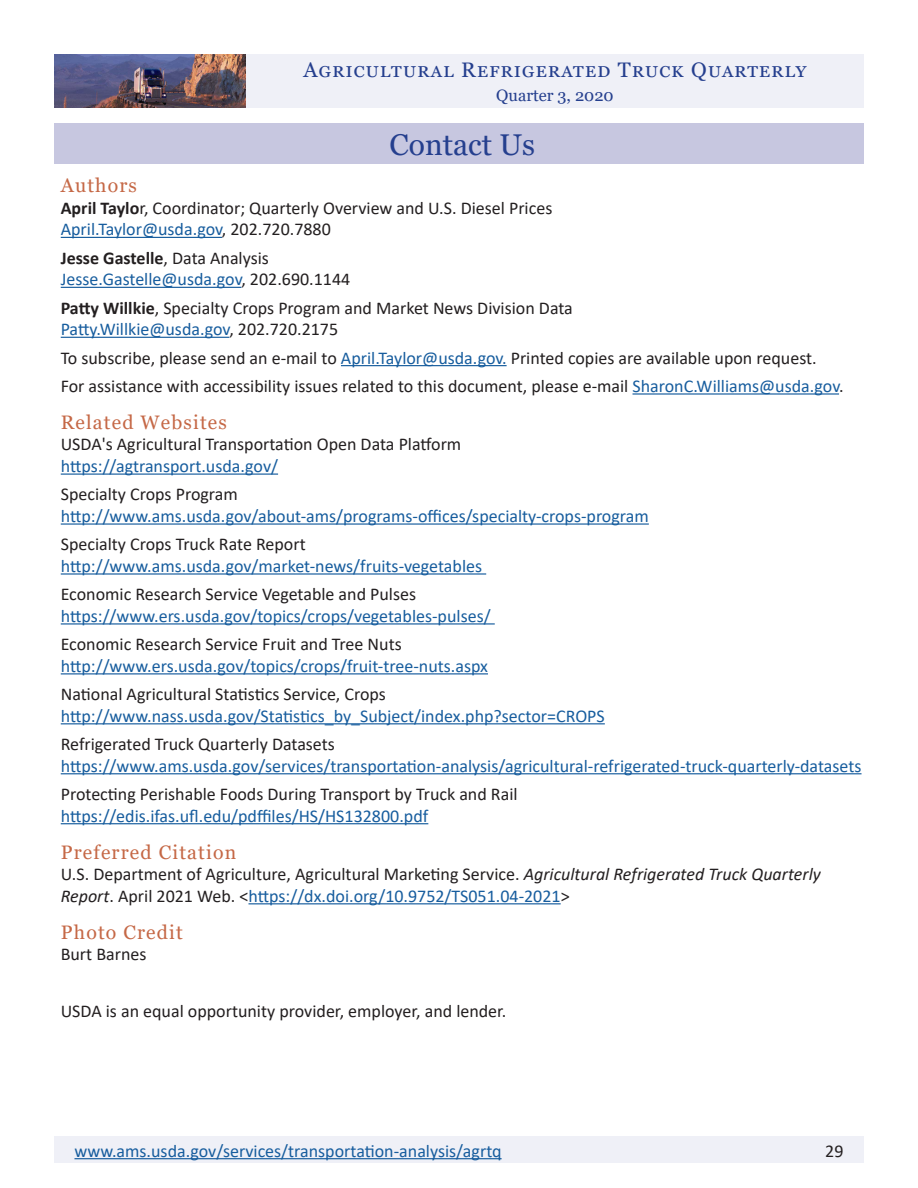
<style>
.page{position:relative;width:918px;height:1188px;background:#fff}
.page>*{position:absolute;margin:0;border:0;box-sizing:border-box;transform-origin:0 0}
.Subheadings_H3{font:30px "Georgia";color:#253f8e}
.t1{font:21px "Georgia";letter-spacing:.06em;color:#253f8e}
.t2{font:19.5px "Georgia";letter-spacing:.06em;color:#c56846}
.t3{font:18px/21.6px "Calibri";color:#231f20}
.t4{font:18px/21.6px "Calibri";color:#175d9e}
.t5{font:16.5px "Georgia";color:#253f8e}
.s1{font-weight:700}
.s2{color:#175d9e}
.s3{color:#231f20}
.s4{font-style:italic}
</style>
<div class="page">
<img style="left:54px;top:54px;width:192px;height:54px">
<div style="left:246px;top:54px;width:618px;height:54px;background:#eff0f7"></div>
<div style="left:54px;top:1136px;width:810px;height:27px;background:#eff0f7"></div>
<hr style="left:74px;top:1158px;width:428px;height:1px;background:#175d9e">
<hr style="left:61px;top:237px;width:161px;height:1px;background:#175d9e">
<hr style="left:61px;top:287px;width:180px;height:1px;background:#175d9e">
<hr style="left:61px;top:337px;width:168px;height:1px;background:#175d9e">
<hr style="left:341px;top:365px;width:166px;height:1px;background:#175d9e">
<hr style="left:633px;top:393px;width:206px;height:2px;background:#175d9e">
<hr style="left:61px;top:474px;width:217px;height:1px;background:#175d9e">
<hr style="left:61px;top:523px;width:588px;height:2px;background:#175d9e">
<hr style="left:61px;top:573px;width:425px;height:2px;background:#175d9e">
<hr style="left:61px;top:623px;width:434px;height:2px;background:#175d9e">
<hr style="left:61px;top:673px;width:427px;height:1px;background:#175d9e">
<hr style="left:61px;top:723px;width:544px;height:1px;background:#175d9e">
<hr style="left:61px;top:773px;width:801px;height:1px;background:#175d9e">
<hr style="left:61px;top:823px;width:367px;height:1px;background:#175d9e">
<hr style="left:248px;top:903px;width:313px;height:1px;background:#175d9e">
<div style="left:54px;top:123px;width:810px;height:41px;background:#c7c7e0"></div>
<p class="t1" style="left:304px;top:57px;width:504px">Agricultural Refrigerated Truck Quarterly</p>
<p class="t5" style="left:496px;top:85px;width:119px">Quarter 3, 2020</p>
<h3 class="Subheadings_H3" style="left:390px;top:126px;width:147px">Contact Us</h3>
<h4 class="t2" style="left:61px;top:174px;width:78px">Authors</h4>
<p class="t3" style="left:61px;top:197px;width:493px"><span class="s1">April Taylo</span>r, Coordinator; Quarterly Overview and U.S. Diesel Prices<br><span class="s2">April.Taylor@usda.gov</span>, 202.720.7880</p>
<p class="t3" style="left:61px;top:246px;width:291px"><span class="s1">Jesse Gastelle</span>, Data Analysis<br><span class="s2">Jesse.Gastelle@usda.gov</span>, 202.690.1144</p>
<p class="t3" style="left:61px;top:296px;width:514px"><span class="s1">Patty Willkie</span>, Specialty Crops Program and Market News Division Data<br><span class="s2">Patty.Willkie@usda.gov</span>, 202.720.2175</p>
<p class="t3" style="left:61px;top:346px;width:758px">To subscribe, please send an e-mail to <span class="s2">April.Taylor@usda.gov.</span> Printed copies are available upon request.</p>
<p class="t3" style="left:61px;top:375px;width:784px">For assistance with accessibility issues related to this document, please e-mail <span class="s2">SharonC.Williams@usda.gov</span>.</p>
<h4 class="t2" style="left:61px;top:410px;width:168px">Related Websites</h4>
<p class="t3" style="left:61px;top:433px;width:402px">USDA's Agricultural Transportation Open Data Platform <span class="s2">https://agtransport.usda.gov/</span></p>
<p class="t4" style="left:61px;top:483px;width:590px"><span class="s3">Specialty Crops Program </span>http://www.ams.usda.gov/about-ams/programs-offices/specialty-crops-program</p>
<p class="t4" style="left:61px;top:533px;width:423px"><span class="s3">Specialty Crops Truck Rate Report </span>http://www.ams.usda.gov/market-news/fruits-vegetables</p>
<p class="t4" style="left:61px;top:583px;width:431px"><span class="s3">Economic Research Service Vegetable and Pulses </span>https://www.ers.usda.gov/topics/crops/vegetables-pulses/</p>
<p class="t4" style="left:61px;top:633px;width:429px"><span class="s3">Economic Research Service Fruit and Tree Nuts </span>http://www.ers.usda.gov/topics/crops/fruit-tree-nuts.aspx</p>
<p class="t4" style="left:61px;top:683px;width:546px"><span class="s3">National Agricultural Statistics Service, Crops </span>http://www.nass.usda.gov/Statistics_by_Subject/index.php?sector=CROPS</p>
<p class="t4" style="left:61px;top:733px;width:802px"><span class="s3">Refrigerated Truck Quarterly Datasets </span>https://www.ams.usda.gov/services/transportation-analysis/agricultural-refrigerated-truck-quarterly-datasets</p>
<p class="t3" style="left:61px;top:783px;width:458px">Protecting Perishable Foods During Transport by Truck and Rail <span class="s2">https://edis.ifas.ufl.edu/pdffiles/HS/HS132800.pdf</span></p>
<h4 class="t2" style="left:61px;top:840px;width:177px">Preferred Citation</h4>
<p class="t3" style="left:61px;top:863px;width:762px">U.S. Department of Agriculture, Agricultural Marketing Service. <span class="s4">Agricultural Refrigerated Truck Quarterly<br>Report</span>. April 2021 Web. &lt;<span class="s2">https://dx.doi.org/10.9752/TS051.04-2021</span>&gt;</p>
<h4 class="t2" style="left:61px;top:920px;width:124px">Photo Credit</h4>
<p class="t3" style="left:61px;top:943px;width:87px">Burt Barnes</p>
<p class="t3" style="left:61px;top:1000px;width:447px">USDA is an equal opportunity provider, employer, and lender.</p>
<p class="t4" style="left:74px;top:1139px;width:429px">www.ams.usda.gov/services/transportation-analysis/agrtq</p>
<p class="t3" style="left:825px;top:1139px;width:20px">29</p>
</div>
